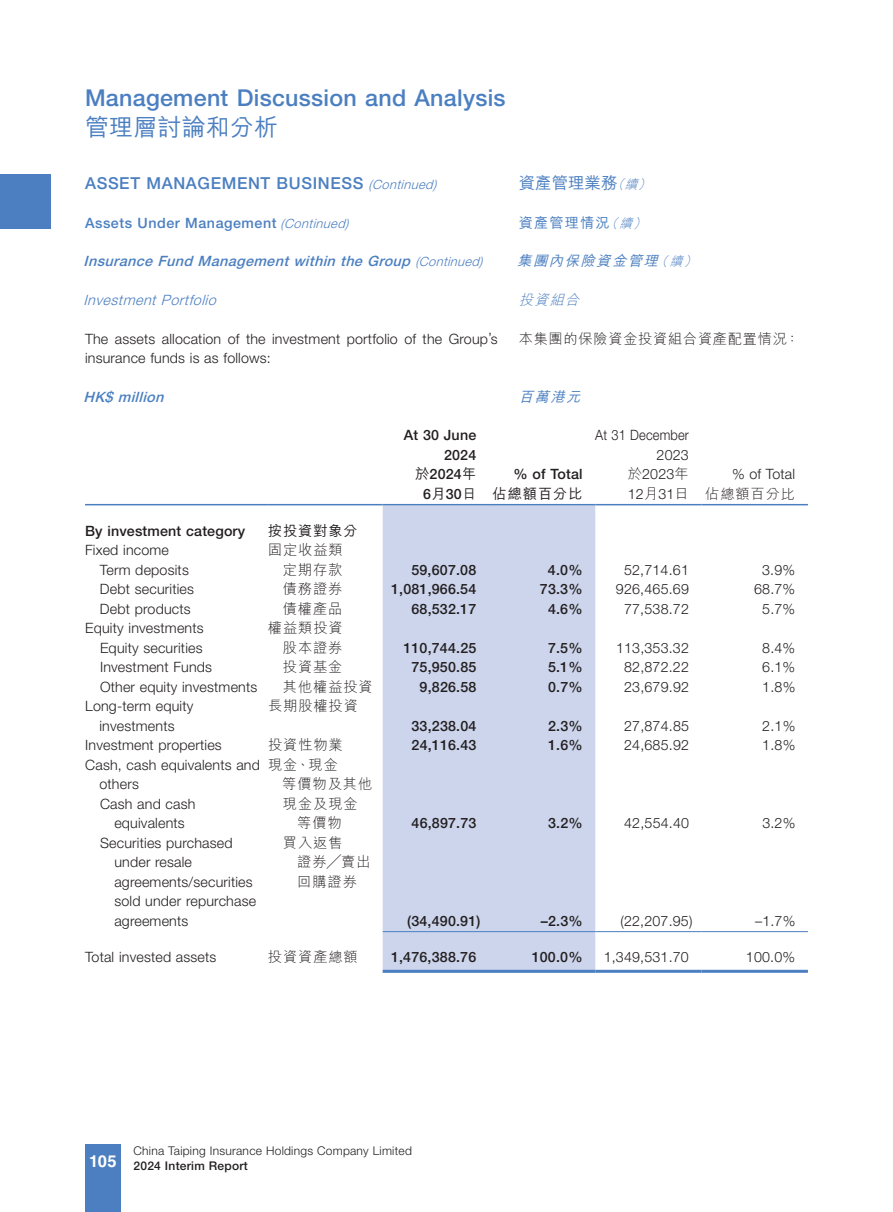
<style>
.page{position:relative;width:893px;height:1212px;background:#fff}
.page>*{position:absolute;margin:0;border:0;box-sizing:border-box;transform-origin:0 0}
.t1{font:500 24px "M Hei HK";letter-spacing:.005em;color:#4b7fc1}
.t2{font:500 23.25px "Helvetica Neue LT Std";letter-spacing:.01em;color:#4b7fc1}
.t3{font:500 16.5px "Helvetica Neue LT Std";letter-spacing:.04em;color:#4b7fc1}
.t4{font:500 16.5px "M Hei HK";color:#4b7fc1}
.t5{font:300 14.25px/19.5px "Helvetica Neue LT Std";letter-spacing:.015em;color:#231f20}
.t6{font:500 14.25px/19.5px "Helvetica Neue LT Std";letter-spacing:.015em;color:#231f20;text-align:right}
.t7{font:300 14.25px/19.5px "M Hei HK";letter-spacing:.065em;color:#231f20}
.t8{font:italic 500 14.25px "Helvetica Neue LT Std";color:#4b7fc1}
.t9{font:500 14.25px "Helvetica Neue LT Std";letter-spacing:.04em;color:#4b7fc1}
.t10{font:300 14.25px/19.5px "Helvetica Neue LT Std";letter-spacing:.015em;color:#231f20;text-align:right;scale:.9 1}
.t11{font:italic 300 14.25px "Helvetica Neue LT Std";color:#4b7fc1}
.t12{font:italic 500 14.25px "M Hei HK";color:#4b7fc1}
.t13{font:500 14.25px "M Hei HK";letter-spacing:.065em;color:#231f20}
.t14{font:500 14.25px "M Hei HK";letter-spacing:.08em;color:#4b7fc1}
.t15{font:italic 300 14.25px "M Hei HK";color:#4b7fc1}
.t16{font:300 12px/15px "Helvetica Neue LT Std";letter-spacing:.02em;color:#231f20}
.s1{font-weight:300;font-style:italic;font-size:12.75px}
.s2{font-weight:300;font-size:12.75px}
.s3{font-family:"M Hei HK"}
.s4{font-weight:500}
</style>
<div class="page">
<div style="left:85px;top:1144px;width:36px;height:68px;background:#4b7fc1"></div>
<div style="left:0;top:174px;width:51px;height:55px;background:#4b7fc1"></div>
<div style="left:383px;top:505px;width:212px;height:465px;background:#ccd5ec"></div>
<hr style="left:85px;top:504px;width:183px;height:1px;background:#4b7fc1">
<hr style="left:268px;top:504px;width:115px;height:1px;background:#4b7fc1">
<hr style="left:383px;top:504px;width:106px;height:1px;background:#4b7fc1">
<hr style="left:489px;top:504px;width:106px;height:1px;background:#4b7fc1">
<hr style="left:595px;top:504px;width:107px;height:1px;background:#4b7fc1">
<hr style="left:702px;top:504px;width:106px;height:1px;background:#4b7fc1">
<hr style="left:383px;top:931px;width:106px;height:1px;background:#4b7fc1">
<hr style="left:489px;top:931px;width:106px;height:1px;background:#4b7fc1">
<hr style="left:595px;top:931px;width:107px;height:1px;background:#4b7fc1">
<hr style="left:702px;top:931px;width:106px;height:1px;background:#4b7fc1">
<hr style="left:383px;top:970px;width:106px;height:3px;background:#4b7fc1">
<hr style="left:489px;top:970px;width:106px;height:3px;background:#4b7fc1">
<hr style="left:595px;top:970px;width:107px;height:3px;background:#4b7fc1">
<hr style="left:702px;top:970px;width:106px;height:3px;background:#4b7fc1">
<h2 class="t2" style="left:85px;top:84px;width:422px">Management Discussion and Analysis</h2>
<h1 class="t1" style="left:85px;top:109px;width:195px">管理層討論和分析</h1>
<p class="t4" style="left:519px;top:171px;width:138px">資產管理業務<span class="s1">（續）</span></p>
<p class="t14" style="left:519px;top:212px;width:133px">資產管理情況<span class="s1">（續）</span></p>
<p class="t12" style="left:517px;top:251px;width:185px">集團內保險資金管理<span class="s2">（續）</span></p>
<p class="t15" style="left:519px;top:290px;width:67px">投資組合</p>
<p class="t7" style="left:519px;top:328px;width:282px">本集團的保險資金投資組合資產配置情況：</p>
<p class="t3" style="left:85px;top:173px;width:353px">ASSET MANAGEMENT BUSINESS <span class="s1">(Continued)</span></p>
<p class="t9" style="left:85px;top:214px;width:265px">Assets Under Management <span class="s1">(Continued)</span></p>
<p class="t8" style="left:84px;top:253px;width:401px">Insurance Fund Managementwithin the Group <span class="s2">(Continued)</span></p>
<p class="t11" style="left:84px;top:291px;width:138px">Investment Portfolio</p>
<p class="t5" style="left:85px;top:328px;width:414px">The assets allocation of the investment portfolio of the Group’s insurance funds is as follows:</p>
<p class="t8" style="left:84px;top:388px;width:86px">HK$ million</p>
<p class="t6" style="left:404px;top:425px;width:74px">At 30 June<br>2024<span class="s3">於</span>2024<span class="s3">年<br></span>6<span class="s3">月</span>30<span class="s3">日</span></p>
<p class="t12" style="left:519px;top:386px;width:68px">百萬港元</p>
<p class="t10" style="left:595px;top:425px;width:106px">At 31 December<br>2023<br><span class="s3">於</span>2023<span class="s3">年<br></span>12<span class="s3">月</span>31<span class="s3">日</span></p>
<p class="t5" style="left:732px;top:464px;width:65px">% of Total</p>
<p class="t7" style="left:705px;top:483px;width:91px">佔總額百分比</p>
<p class="t6" style="left:514px;top:464px;width:70px">% of Total</p>
<p class="t13" style="left:493px;top:483px;width:91px">佔總額百分比</p>
<p class="t6" style="left:85px;top:521px;width:162px">By investment category</p>
<p class="t13" style="left:268px;top:520px;width:91px">按投資對象分</p>
<p class="t5" style="left:85px;top:540px;width:85px">Fixed income</p>
<p class="t7" style="left:268px;top:540px;width:76px">固定收益類</p>
<p class="t5" style="left:100px;top:560px;width:90px">Term deposits</p>
<p class="t7" style="left:283px;top:559px;width:61px">定期存款</p>
<p class="t6" style="left:411px;top:560px;width:66px">59,607.08</p>
<p class="t6" style="left:548px;top:560px;width:36px">4.0%</p>
<p class="t5" style="left:624px;top:560px;width:66px">52,714.61</p>
<p class="t5" style="left:762px;top:560px;width:35px">3.9%</p>
<p class="t5" style="left:100px;top:579px;width:96px">Debt securities</p>
<p class="t7" style="left:283px;top:579px;width:61px">債務證券</p>
<p class="t6" style="left:391px;top:579px;width:87px">1,081,966.54</p>
<p class="t6" style="left:540px;top:579px;width:44px">73.3%</p>
<p class="t5" style="left:616px;top:579px;width:74px">926,465.69</p>
<p class="t5" style="left:754px;top:579px;width:43px">68.7%</p>
<p class="t5" style="left:100px;top:599px;width:92px">Debt products</p>
<p class="t7" style="left:283px;top:598px;width:61px">債權產品</p>
<p class="t6" style="left:411px;top:599px;width:66px">68,532.17</p>
<p class="t6" style="left:548px;top:599px;width:36px">4.6%</p>
<p class="t5" style="left:624px;top:599px;width:66px">77,538.72</p>
<p class="t5" style="left:762px;top:599px;width:35px">5.7%</p>
<p class="t5" style="left:85px;top:618px;width:120px">Equity investments</p>
<p class="t7" style="left:268px;top:618px;width:76px">權益類投資</p>
<p class="t5" style="left:100px;top:638px;width:104px">Equity securities</p>
<p class="t7" style="left:283px;top:637px;width:61px">股本證券</p>
<p class="t6" style="left:403px;top:638px;width:74px">110,744.25</p>
<p class="t6" style="left:548px;top:638px;width:36px">7.5%</p>
<p class="t5" style="left:616px;top:638px;width:74px">113,353.32</p>
<p class="t5" style="left:762px;top:638px;width:35px">8.4%</p>
<p class="t5" style="left:100px;top:657px;width:114px">Investment Funds</p>
<p class="t7" style="left:283px;top:657px;width:61px">投資基金</p>
<p class="t6" style="left:411px;top:657px;width:66px">75,950.85</p>
<p class="t6" style="left:548px;top:657px;width:36px">5.1%</p>
<p class="t5" style="left:624px;top:657px;width:66px">82,872.22</p>
<p class="t5" style="left:762px;top:657px;width:35px">6.1%</p>
<p class="t5" style="left:100px;top:677px;width:159px">Other equity investments</p>
<p class="t7" style="left:283px;top:676px;width:91px">其他權益投資</p>
<p class="t6" style="left:420px;top:677px;width:58px">9,826.58</p>
<p class="t6" style="left:548px;top:677px;width:36px">0.7%</p>
<p class="t5" style="left:624px;top:677px;width:66px">23,679.92</p>
<p class="t5" style="left:762px;top:677px;width:35px">1.8%</p>
<p class="t5" style="left:85px;top:696px;width:110px;text-align:center">Long-term equity investments</p>
<p class="t7" style="left:268px;top:696px;width:91px">長期股權投資</p>
<p class="t6" style="left:412px;top:716px;width:66px">33,238.04</p>
<p class="t6" style="left:548px;top:716px;width:36px">2.3%</p>
<p class="t5" style="left:624px;top:716px;width:66px">27,874.85</p>
<p class="t5" style="left:762px;top:716px;width:35px">2.1%</p>
<p class="t5" style="left:85px;top:735px;width:138px">Investment properties</p>
<p class="t7" style="left:268px;top:735px;width:76px">投資性物業</p>
<p class="t6" style="left:412px;top:735px;width:66px">24,116.43</p>
<p class="t6" style="left:548px;top:735px;width:36px">1.6%</p>
<p class="t5" style="left:624px;top:735px;width:66px">24,685.92</p>
<p class="t5" style="left:762px;top:735px;width:35px">1.8%</p>
<p class="t5" style="left:99px;top:755px;width:162px;text-indent:-14px">Cash, cash equivalents and others</p>
<p class="t7" style="left:282px;top:754px;width:91px;text-indent:-14px">現金、現金<br>等價物及其他</p>
<p class="t5" style="left:100px;top:794px;width:97px;text-align:center">Cash and cash equivalents</p>
<p class="t7" style="left:283px;top:793px;width:76px;text-align:center">現金及現金等價物</p>
<p class="t6" style="left:412px;top:813px;width:66px">46,897.73</p>
<p class="t6" style="left:548px;top:813px;width:36px">3.2%</p>
<p class="t5" style="left:624px;top:813px;width:66px">42,554.40</p>
<p class="t5" style="left:762px;top:813px;width:35px">3.2%</p>
<p class="t5" style="left:114px;top:833px;width:143px;text-indent:-14px">Securities purchased under resale agreements/securities sold under repurchase agreements</p>
<p class="t7" style="left:297px;top:832px;width:75px;text-indent:-14px">買入返售<br>證券╱賣出回購證券</p>
<p class="t6" style="left:407px;top:911px;width:75px">(34,490.91)</p>
<p class="t6" style="left:541px;top:911px;width:43px">–2.3%</p>
<p class="t5" style="left:620px;top:911px;width:74px">(22,207.95)</p>
<p class="t5" style="left:755px;top:911px;width:42px">–1.7%</p>
<p class="t5" style="left:85px;top:947px;width:133px">Total invested assets</p>
<p class="t7" style="left:268px;top:947px;width:91px">投資資產總額</p>
<p class="t6" style="left:391px;top:947px;width:87px">1,476,388.76</p>
<p class="t6" style="left:532px;top:947px;width:52px">100.0%</p>
<p class="t5" style="left:604px;top:947px;width:87px">1,349,531.70</p>
<p class="t5" style="left:746px;top:947px;width:51px">100.0%</p>
<p class="t16" style="left:89px;top:1142px;width:324px;text-indent:44px">China Taiping Insurance Holdings Company Limited<br><sup>105</sup> <span class="s4">2024 Interim Report</span></p>
</div>
